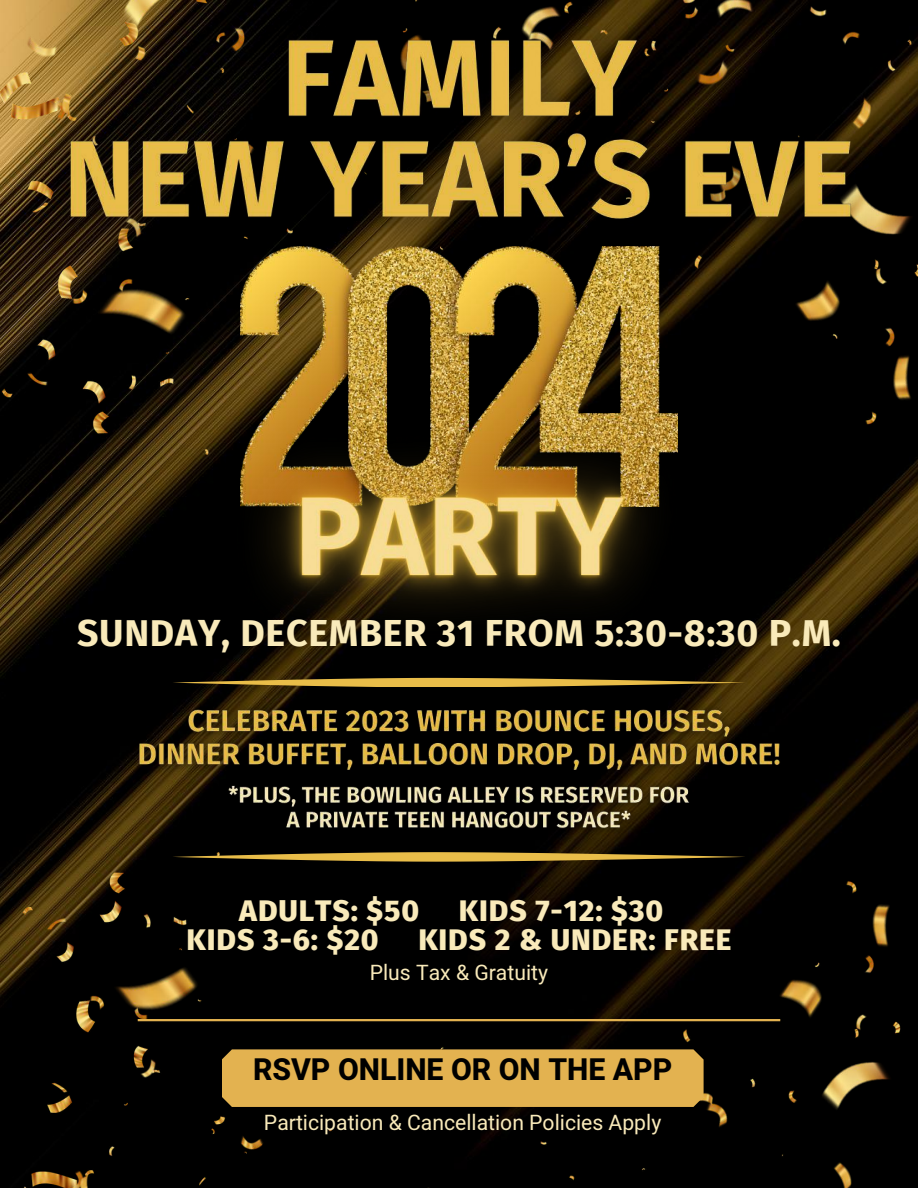
<style>
.page{position:relative;width:918px;height:1188px;background:#fff}
.page>*{position:absolute;margin:0;border:0;box-sizing:border-box;transform-origin:0 0}
.t1{font:700 37.5px "Fira Sans";letter-spacing:.02em;color:#f9eaba}
.t2{font:800 30.15px "Heebo";color:#000}
.t3{font:800 30px "Fira Sans";letter-spacing:.03em;color:#f9eaba}
.t4{font:21.15px "Heebo";color:#f9eaba}
</style>
<div class="page">
<img style="left:0;top:455px;width:918px;height:733px">
<img style="left:0;top:0;width:918px;height:455px">
<img style="left:21px;top:852px;width:879px;height:336px">
<hr style="left:138px;top:1019px;width:642px;height:2px;background:#e3b250">
<div style="left:222px;top:1049px;width:482px;height:58px;background:#e3b250"></div>
<img style="left:240px;top:270px;width:438px;height:84px">
<img style="left:177px;top:354px;width:565px;height:344px">
<img style="left:23px;top:90px;width:875px;height:180px">
<img style="left:241px;top:0;width:444px;height:166px">
<svg style="left:172px;top:678px;width:574px;height:9px;background:#9a7c2e"></svg>
<svg style="left:172px;top:852px;width:574px;height:9px;background:#93772d"></svg>
<img style="left:124px;top:698px;width:670px;height:88px">
<img style="left:218px;top:775px;width:483px;height:65px">
<h1 class="t1" style="left:77px;top:610px;width:765px">SUNDAY, DECEMBER 31 FROM 5:30-8:30 P.M.</h1>
<h3 class="t3" style="left:239px;top:892px;width:182px">ADULTS: $50</h3>
<h3 class="t3" style="left:459px;top:892px;width:206px">KIDS 7-12: $30</h3>
<h3 class="t3" style="left:187px;top:922px;width:194px">KIDS 3-6: $20</h3>
<h3 class="t3" style="left:418px;top:922px;width:315px">KIDS 2 &amp; UNDER: FREE</h3>
<p class="t4" style="left:370px;top:958px;width:180px">Plus Tax &amp; Gratuity</p>
<h2 class="t2" style="left:253px;top:1048px;width:421px">RSVP ONLINE OR ON THE APP</h2>
<p class="t4" style="left:264px;top:1108px;width:399px">Participation &amp; Cancellation Policies Apply</p>
</div>
